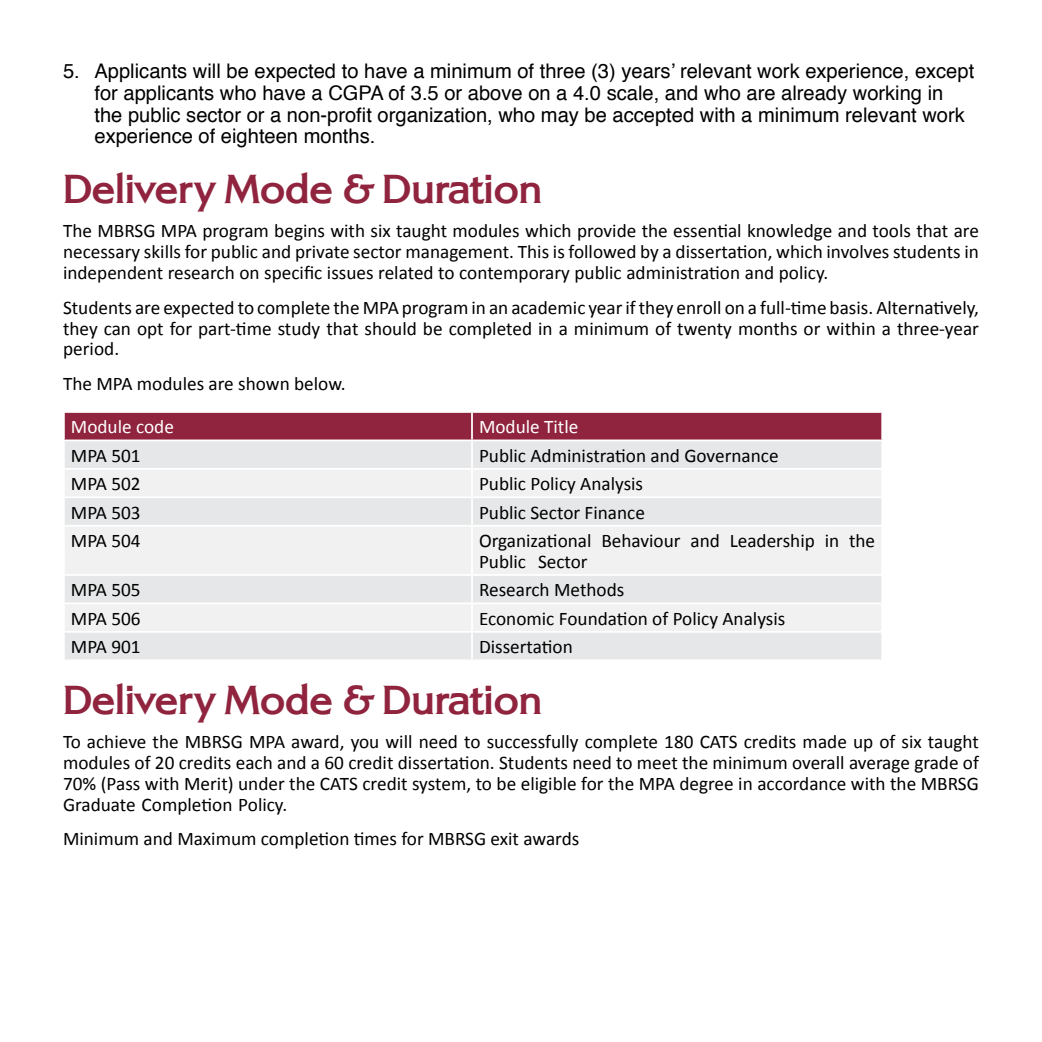
<style>
.page{position:relative;width:1042px;height:1042px;background:#fff}
.page>*{position:absolute;margin:0;border:0;box-sizing:border-box;transform-origin:0 0}
.t1{font:700 42px "Alexon";color:#90243e}
.t2{font:20.12px/21.7px "Helvetica";color:#000}
.t3{font:19.25px/20.8px "Calibri";color:#000;text-align:justify}
.t4{font:19.25px "Calibri";color:#fff}
</style>
<div class="page">
<div style="left:65px;top:413px;width:816px;height:26px;background:#90243e"></div>
<div style="left:65px;top:441px;width:816px;height:218px;background:#e6e7e8"></div>
<svg style="left:65px;top:470px;width:816px;height:161px;fill:#f1f1f2"></svg>
<hr style="left:471px;top:413px;width:2px;height:26px;background:#fff">
<hr style="left:471px;top:441px;width:2px;height:27px;background:#fff">
<hr style="left:63px;top:468px;width:409px;height:2px;background:#fff">
<hr style="left:472px;top:468px;width:411px;height:2px;background:#fff">
<hr style="left:471px;top:470px;width:2px;height:26px;background:#fff">
<hr style="left:63px;top:496px;width:409px;height:2px;background:#fff">
<hr style="left:472px;top:496px;width:411px;height:2px;background:#fff">
<hr style="left:471px;top:498px;width:2px;height:27px;background:#fff">
<hr style="left:63px;top:525px;width:409px;height:1px;background:#fff">
<hr style="left:472px;top:525px;width:411px;height:1px;background:#fff">
<hr style="left:471px;top:526px;width:2px;height:48px;background:#fff">
<hr style="left:63px;top:574px;width:409px;height:2px;background:#fff">
<hr style="left:472px;top:574px;width:411px;height:2px;background:#fff">
<hr style="left:471px;top:576px;width:2px;height:26px;background:#fff">
<hr style="left:63px;top:602px;width:409px;height:2px;background:#fff">
<hr style="left:472px;top:602px;width:411px;height:2px;background:#fff">
<hr style="left:471px;top:604px;width:2px;height:27px;background:#fff">
<hr style="left:63px;top:631px;width:409px;height:2px;background:#fff">
<hr style="left:472px;top:631px;width:411px;height:2px;background:#fff">
<hr style="left:471px;top:633px;width:2px;height:26px;background:#fff">
<p class="t2" style="left:94px;top:61px;width:881px;text-indent:-31px">5. Applicants will be expected to have a minimum of three (3) years’ relevant work experience, except for applicants who have a CGPA of 3.5 or above on a 4.0 scale, and who are already working in the public sector or a non-profit organization, who may be accepted with a minimum relevant work experience of eighteen months.</p>
<h1 class="t1" style="left:63px;top:160px;width:481px">Delivery Mode &amp; Duration</h1>
<p class="t3" style="left:63px;top:221px;width:917px">The MBRSG MPA program begins with six taught modules which provide the essential knowledge and tools that are necessary skills for public and private sector management. This is followed by a dissertation, which involves students in independent research on specific issues related to contemporary public administration and policy.</p>
<p class="t3" style="left:63px;top:297px;width:917px">Students are expected to complete the MPA program in an academic year if they enroll on a full-time basis. Alternatively, they can opt for part-time study that should be completed in a minimum of twenty months or within a three-year period.</p>
<p class="t3" style="left:63px;top:373px;width:284px">The MPA modules are shown below.</p>
<p class="t4" style="left:71px;top:415px;width:105px">Module code</p>
<p class="t4" style="left:479px;top:415px;width:101px">Module Title</p>
<p class="t3" style="left:71px;top:445px;width:71px">MPA 501</p>
<p class="t3" style="left:479px;top:445px;width:301px">Public Administration and Governance</p>
<p class="t3" style="left:71px;top:473px;width:71px">MPA 502</p>
<p class="t3" style="left:479px;top:473px;width:166px">Public Policy Analysis</p>
<p class="t3" style="left:71px;top:502px;width:71px">MPA 503</p>
<p class="t3" style="left:479px;top:502px;width:167px">Public Sector Finance</p>
<p class="t3" style="left:71px;top:530px;width:71px">MPA 504</p>
<p class="t3" style="left:479px;top:530px;width:398px">Organizational Behaviour and Leadership in the<br>Public Sector</p>
<p class="t3" style="left:71px;top:580px;width:71px">MPA 505</p>
<p class="t3" style="left:479px;top:580px;width:147px">Research Methods</p>
<p class="t3" style="left:71px;top:608px;width:71px">MPA 506</p>
<p class="t3" style="left:479px;top:608px;width:308px">Economic Foundation of Policy Analysis</p>
<p class="t3" style="left:71px;top:636px;width:71px">MPA 901</p>
<p class="t3" style="left:479px;top:636px;width:95px">Dissertation</p>
<h1 class="t1" style="left:63px;top:671px;width:481px">Delivery Mode &amp; Duration</h1>
<p class="t3" style="left:63px;top:731px;width:917px">To achieve the MBRSG MPA award, you will need to successfully complete 180 CATS credits made up of six taught modules of 20 credits each and a 60 credit dissertation. Students need to meet the minimum overall average grade of 70% (Pass with Merit) under the CATS credit system, to be eligible for the MPA degree in accordance with the MBRSG Graduate Completion Policy.</p>
<p class="t3" style="left:63px;top:828px;width:518px">Minimum and Maximum completion times for MBRSG exit awards</p>
</div>
